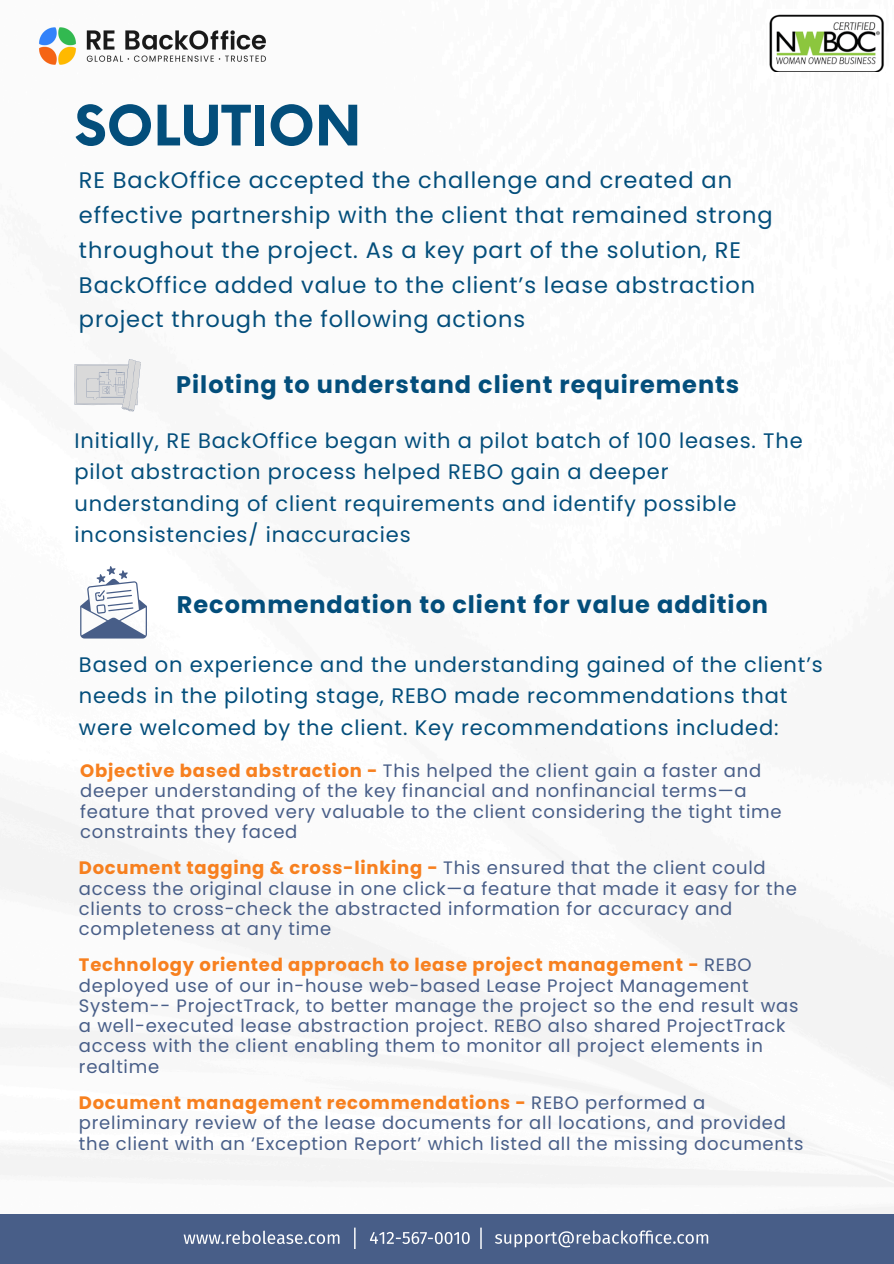
<style>
.page{position:relative;width:894px;height:1264px;background:#fff}
.page>*{position:absolute;margin:0;border:0;box-sizing:border-box;transform-origin:0 0}
.t1{font:700 54.3px "Now";color:#034e7b}
.t2{font:700 24px "Poppins";letter-spacing:.04em;color:#034e7b}
.t3{font:22.5px/34.8px "Poppins";letter-spacing:.04em;color:#034e7b}
.t4{font:21px/31.5px "Poppins";letter-spacing:.04em;color:#034e7b}
.t5{font:18px/20.2px "Poppins";letter-spacing:.04em;color:#485e88}
.s1{font-weight:700;color:#f7801f}
</style>
<div class="page">
<img style="left:0;top:411px;width:893px;height:852px">
<div style="left:1px;top:1214px;width:892px;height:49px;background:#485e88"></div>
<svg style="left:370px;top:1232px;width:99px;height:12px"></svg>
<svg style="left:495px;top:1230px;width:213px;height:17px"></svg>
<svg style="left:183px;top:1230px;width:156px;height:13px"></svg>
<svg style="left:354px;top:1227px;width:1px;height:21px"></svg>
<svg style="left:480px;top:1227px;width:1px;height:21px"></svg>
<img style="left:769px;top:14px;width:115px;height:58px">
<svg style="left:74px;top:359px;width:67px;height:52px"></svg>
<svg style="left:80px;top:566px;width:66px;height:72px"></svg>
<img style="left:39px;top:27px;width:227px;height:38px">
<p class="t1" style="left:74px;top:97px;width:288px">SOLUTION</p>
<p class="t3" style="left:79px;top:163px;width:695px">RE BackOffice accepted the challenge and created an effective partnership with the client that remained strong throughout the project. As a key part of the solution, RE BackOffice added value to the client’s lease abstraction project through the following actions</p>
<h3 class="t2" style="left:176px;top:367px;width:564px">Piloting to understand client requirements</h3>
<h1 class="t4" style="left:74px;top:425px;width:729px">Initially, RE BackOffice began with a pilot batch of 100 leases. The pilot abstraction process helped REBO gain a deeper understanding of client requirements and identify possible inconsistencies/ inaccuracies</h1>
<h4 class="t2" style="left:177px;top:588px;width:592px">Recommendation to client for value addition</h4>
<h2 class="t4" style="left:79px;top:648px;width:745px">Based on experience and the understanding gained of the client’s needs in the piloting stage, REBO made recommendations that were welcomed by the client. Key recommendations included:</h2>
<p class="t5" style="left:80px;top:760px;width:702px"><span class="s1">Objective based abstraction -</span> This helped the client gain a faster and deeper understanding of the key financial and nonfinancial terms—a feature that proved very valuable to the client considering the tight time constraints they faced</p>
<h2 class="t5" style="left:79px;top:857px;width:719px"><span class="s1">Document tagging &amp; cross-linking -</span> This ensured that the client could access the original clause in one click—a feature that made it easy for the clients to cross-check the abstracted information for accuracy and completeness at any time</h2>
<h4 class="t5" style="left:79px;top:955px;width:720px"><span class="s1">Technology oriented approach to lease project management -</span> REBO deployed use of our in-house web-based Lease Project Management System-- ProjectTrack, to better manage the project so the end result was a well-executed lease abstraction project. REBO also shared ProjectTrack access with the client enabling them to monitor all project elements in realtime</h4>
<p class="t5" style="left:79px;top:1092px;width:725px"><span class="s1">Document management recommendations -</span> REBO performed a preliminary review of the lease documents for all locations, and provided the client with an ‘Exception Report’ which listed all the missing documents</p>
</div>
